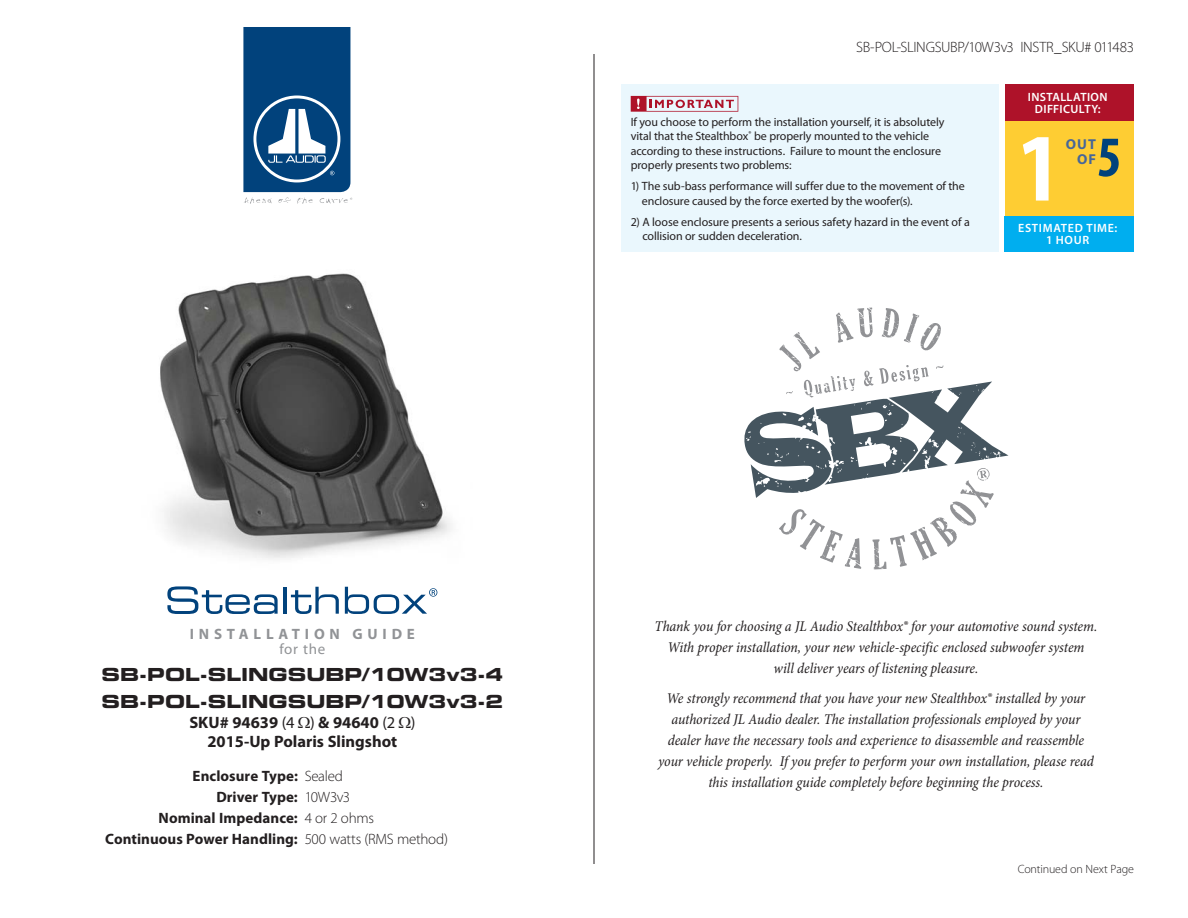
<style>
.page{position:relative;width:1188px;height:918px;background:#fff}
.page>*{position:absolute;margin:0;border:0;box-sizing:border-box;transform-origin:0 0}
.t1{font:700 condensed 97.5px "Myriad Pro";color:#fff}
.t2{font:700 condensed 57.6px "Myriad Pro";color:#01427c}
.t3{font:18px "Eurostile LT Std Bold Ex 2";color:#231f20}
.t4{font:700 16.5px "Myriad Pro";color:#231f20}
.Italic_Intro{font:italic condensed 15px/21px "Minion Pro";letter-spacing:-.005em;color:#231f20;text-align:center}
.Instructions{font:700 15px "Myriad Pro";letter-spacing:.005em;color:#231f20}
.Page_Footer{font:300 15px "Myriad Pro";letter-spacing:-.02em;color:#231f20}
.t5{font:700 15px/15px "Myriad Pro";letter-spacing:.32em;color:#919396;text-align:center}
.t6{font:700 14.4px/14.4px "Myriad Pro";color:#466699;text-align:right}
.t7{font:12px/14.4px "Myriad Pro";letter-spacing:-.005em;color:#231f20}
.t8{font:600 12px "Myriad Pro";letter-spacing:.035em;color:#fff}
.Page_Footer-2{font:300 12px "Myriad Pro";letter-spacing:-.005em;color:#231f20}
.t9{font:600 12px "Myriad Pro";letter-spacing:.06em;color:#fff}
.s1{font-weight:400}
.s2{font-weight:300}
</style>
<div class="page">
<div style="left:621px;top:85px;width:378px;height:167px;background:#eaf7fd"></div>
<div style="left:1005px;top:84px;width:129px;height:38px;background:#ae1229"></div>
<div style="left:1005px;top:122px;width:129px;height:94px;background:#fecd33"></div>
<div style="left:1005px;top:216px;width:129px;height:36px;background:#00aeef"></div>
<hr style="left:594px;top:54px;width:1px;height:810px;background:#231f20">
<svg style="left:631px;top:96px;width:107px;height:16px"></svg>
<img style="left:160px;top:273px;width:291px;height:286px">
<svg style="left:167px;top:586px;width:111px;height:28px"></svg>
<hr style="left:284px;top:587px;width:3px;height:27px;background:#01427c">
<svg style="left:291px;top:587px;width:48px;height:27px"></svg>
<svg style="left:345px;top:587px;width:92px;height:27px"></svg>
<svg style="left:243px;top:27px;width:109px;height:177px"></svg>
<svg style="left:744px;top:308px;width:265px;height:261px"></svg>
<p class="Page_Footer" style="left:856px;top:38px;width:279px">SB-POL-SLINGSUBP/10W3v3 INSTR_SKU# 011483</p>
<p class="t7" style="left:631px;top:115px;width:315px">If you choose to perform the installation yourself, it is absolutely vital that the Stealthbox<sup>®</sup> be properly mounted to the vehicle according to these instructions. Failure to mount the enclosure properly presents two problems:</p>
<p class="t7" style="left:642px;top:179px;width:325px;text-indent:-11px">1) The sub-bass performance will suffer due to the movement of the enclosure caused by the force exerted by the woofer(s).</p>
<p class="t7" style="left:642px;top:215px;width:329px;text-indent:-12px">2) A loose enclosure presents a serious safety hazard in the event of a collision or sudden deceleration.</p>
<p class="t8" style="left:1028px;top:90px;width:81px">INSTALLATION</p>
<p class="t8" style="left:1035px;top:102px;width:67px">DIFFICULTY:</p>
<p class="t1" style="left:1018px;top:107px;width:43px">1</p>
<p class="t2" style="left:1097px;top:121px;width:26px">5</p>
<p class="t6" style="left:1066px;top:137px;width:32px">OUT<br>OF</p>
<p class="t9" style="left:1018px;top:220px;width:101px">ESTIMATED TIME:</p>
<p class="t8" style="left:1046px;top:232px;width:45px">1 HOUR</p>
<p class="t5" style="left:190px;top:626px;width:227px">INSTALLATION GUIDE <span class="s1">for the</span></p>
<p class="t3" style="left:101px;top:662px;width:403px">SB-POL-SLINGSUBP/10W3v3-4</p>
<p class="t3" style="left:101px;top:689px;width:403px">SB-POL-SLINGSUBP/10W3v3-2</p>
<p class="t4" style="left:189px;top:711px;width:228px">SKU# 94639 <span class="s1">(4 )</span> &amp; 94640 <span class="s1">(2 )</span></p>
<p class="t4" style="left:207px;top:731px;width:191px">2015-Up Polaris Slingshot</p>
<p class="Instructions" style="left:193px;top:767px;width:152px">Enclosure Type: <span class="s2">Sealed</span></p>
<p class="Instructions" style="left:216px;top:788px;width:135px">Driver Type: <span class="s2">10W3v3</span></p>
<p class="Instructions" style="left:159px;top:809px;width:217px">Nominal Impedance: <span class="s2">4 or 2 ohms</span></p>
<p class="Instructions" style="left:105px;top:830px;width:344px">Continuous Power Handling: <span class="s2">500 watts (RMS method)</span></p>
<p class="Italic_Intro" style="left:655px;top:615px;width:444px">Thank you for choosing a JL Audio Stealthbox® for your automotive sound system.<br>With proper installation, your new vehicle-specific enclosed subwoofer system<br>will deliver years of listening pleasure.</p>
<p class="Italic_Intro" style="left:658px;top:688px;width:437px">We strongly recommend that you have your new Stealthbox® installed by your authorized JL Audio dealer. The installation professionals employed by your dealer have the necessary tools and experience to disassemble and reassemble your vehicle properly. If you prefer to perform your own installation, please read this installation guide completely before beginning the process.</p>
<p class="Page_Footer-2" style="left:1018px;top:862px;width:118px">Continued on Next Page</p>
</div>
